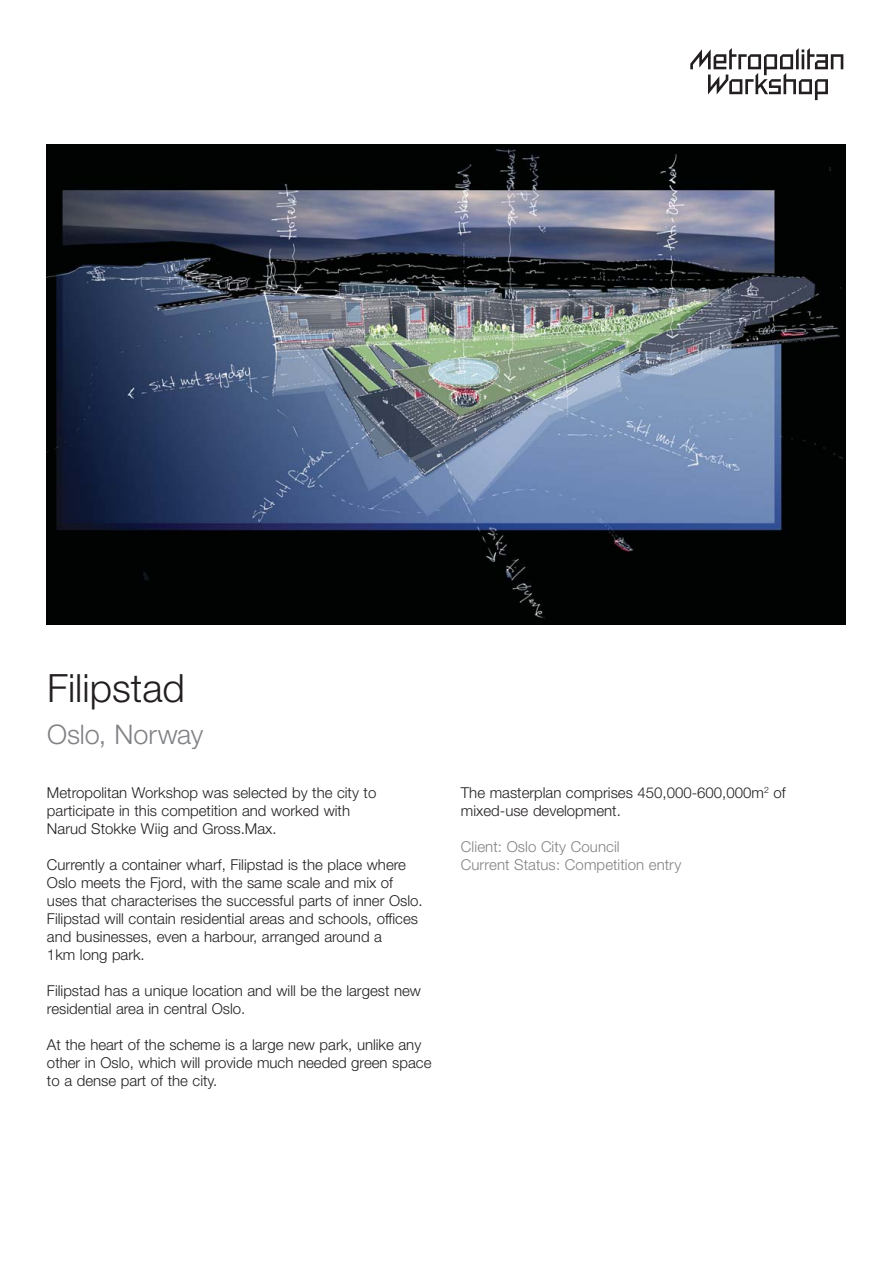
<style>
.page{position:relative;width:893px;height:1263px;background:#fff}
.page>*{position:absolute;margin:0;border:0;box-sizing:border-box;transform-origin:0 0}
.t1{font:300 39px "Helvetica Neue";color:#231f20}
.t2{font:300 27px "Helvetica Neue";letter-spacing:-.005em;color:#808285}
.t3{font:300 15px/18px "Helvetica Neue";color:#231f20}
.t4{font:300 15px/18px "Helvetica Neue";letter-spacing:.005em;color:#808285}
</style>
<div class="page">
<img style="left:47px;top:144px;width:799px;height:480px">
<svg style="left:690px;top:48px;width:153px;height:52px"></svg>
<h1 class="t1" style="left:47px;top:674px;width:139px">Filipstad</h1>
<h2 class="t2" style="left:47px;top:725px;width:158px">Oslo, Norway</h2>
<p class="t3" style="left:47px;top:786px;width:331px">Metropolitan Workshop was selected by the city to participate in this competition and worked with<br>Narud Stokke Wiig and Gross.Max.</p>
<p class="t3" style="left:47px;top:858px;width:377px">Currently a container wharf, Filipstad is the place where Oslo meets the Fjord, with the same scale and mix of uses that characterises the successful parts of inner Oslo.<br>Filipstad will contain residential areas and schools, offices and businesses, even a harbour, arranged around a<br>1km long park.</p>
<p class="t3" style="left:47px;top:984px;width:375px">Filipstad has a unique location and will be the largest new residential area in central Oslo.</p>
<p class="t3" style="left:47px;top:1038px;width:386px">At the heart of the scheme is a large new park, unlike any other in Oslo, which will provide much needed green space to a dense part of the city.</p>
<p class="t3" style="left:461px;top:786px;width:326px">The masterplan comprises 450,000-600,000m<sup>2</sup> of mixed-use development.</p>
<p class="t4" style="left:461px;top:840px;width:222px">Client: Oslo City Council<br>Current Status: Competition entry</p>
</div>
